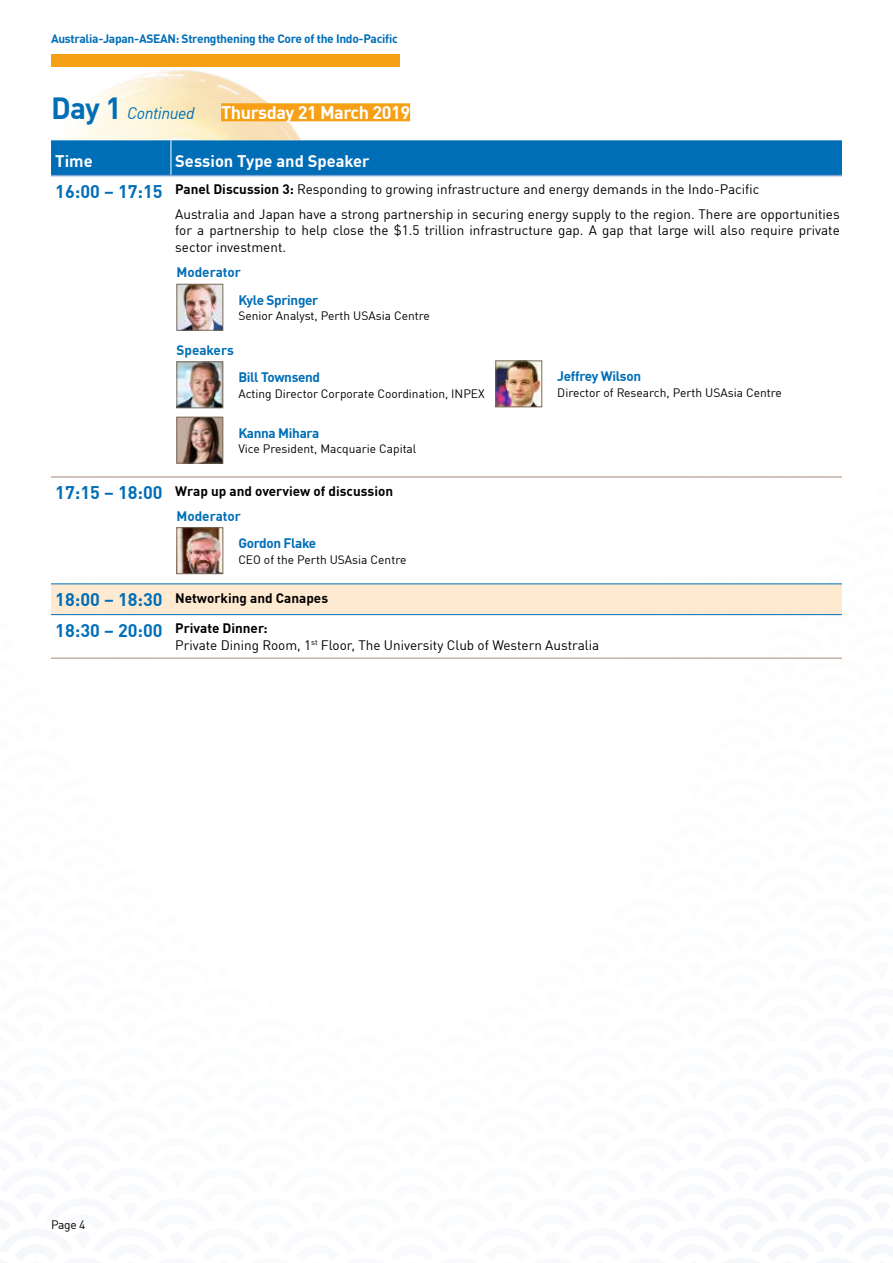
<style>
.page{position:relative;width:893px;height:1263px;background:#fff}
.page>*{position:absolute;margin:0;border:0;box-sizing:border-box;transform-origin:0 0}
.t1{font:700 18px "DIN Offc";letter-spacing:-.025em;color:#fff}
.t2{font:700 16.5px "DIN Offc";color:#fff}
.t3{font:italic 16.5px "DIN Offc";letter-spacing:-.025em;color:#006eb7}
.t4{font:13.5px/16.2px "DIN Offc";color:#000}
.t5{font:700 13.5px/28px "DIN Offc";letter-spacing:-.025em;color:#006eb7}
.t6{font:700 13.5px "DIN Offc";color:#000}
.t7{font:700 13.5px "DIN Offc";color:#006eb7}
.t8{font:12px "DIN Offc";color:#000}
.t9{font:700 12px "DIN Offc";letter-spacing:-.025em;color:#006eb7}
.s1{font-weight:700;font-style:normal;font-size:30px}
.s2{font-weight:700;font-size:18px;color:#006eb7}
.s3{font-weight:700}
.s4{font-size:18px;color:#006eb7}
</style>
<div class="page">
<div style="left:51px;top:140px;width:791px;height:35px;background:#006eb7"></div>
<div style="left:51px;top:584px;width:791px;height:30px;background:#feead0"></div>
<hr style="left:171px;top:140px;width:1px;height:35px;background:#fff">
<hr style="left:51px;top:583px;width:120px;height:1px;background:#006eb7">
<hr style="left:171px;top:583px;width:671px;height:1px;background:#006eb7">
<hr style="left:51px;top:614px;width:120px;height:1px;background:#006eb7">
<hr style="left:171px;top:614px;width:671px;height:1px;background:#006eb7">
<hr style="left:51px;top:175px;width:120px;height:1px;background:#81a3d6">
<hr style="left:171px;top:175px;width:671px;height:1px;background:#81a3d6">
<hr style="left:51px;top:477px;width:120px;height:1px;background:#a48a7a">
<hr style="left:51px;top:658px;width:120px;height:1px;background:#a48a7a">
<hr style="left:171px;top:477px;width:671px;height:1px;background:#a48a7a">
<hr style="left:171px;top:658px;width:671px;height:1px;background:#a48a7a">
<img style="left:74px;top:69px;width:243px;height:71px">
<div style="left:221px;top:103px;width:189px;height:18px;background:#f6a015"></div>
<img style="left:178px;top:286px;width:43px;height:43px">
<div style="left:176px;top:284px;width:47px;height:47px;border:1px solid #7b6a58"></div>
<img style="left:178px;top:529px;width:43px;height:43px">
<div style="left:176px;top:527px;width:47px;height:47px;border:1px solid #7b6a58"></div>
<img style="left:178px;top:363px;width:43px;height:43px">
<div style="left:176px;top:361px;width:47px;height:47px;border:1px solid #7b6a58"></div>
<img style="left:178px;top:419px;width:43px;height:42px">
<div style="left:176px;top:417px;width:47px;height:46px;border:1px solid #7b6a58"></div>
<img style="left:497px;top:362px;width:43px;height:43px">
<div style="left:495px;top:360px;width:47px;height:47px;border:1px solid #7b6a58"></div>
<div style="left:51px;top:54px;width:349px;height:13px;background:#f6a015"></div>
<p class="t9" style="left:51px;top:31px;width:348px">Australia-Japan-ASEAN: Strengthening the Core of the Indo-Pacific</p>
<p class="t3" style="left:51px;top:103px;width:145px"><span class="s1">Day 1</span> Continued</p>
<h1 class="t1" style="left:221px;top:101px;width:190px">Thursday 21 March 2019</h1>
<p class="t2" style="left:55px;top:150px;width:39px">Time</p>
<p class="t2" style="left:175px;top:150px;width:196px">Session Type and Speaker</p>
<p class="t4" style="left:175px;top:177px;width:666px;line-height:24.8px;text-indent:-120px"><span class="s2">16:00 – 17:15</span> <span class="s3">Panel Discussion 3:</span> Responding to growing infrastructure and energy demands in the Indo-Pacific<br>Australia and Japan have a strong partnership in securing energy supply to the region. There are opportunities</p>
<p class="t4" style="left:175px;top:222px;width:666px">for a partnership to help close the $1.5 trillion infrastructure gap. A gap that large will also require private sector investment.</p>
<p class="t5" style="left:238px;top:258px;width:82px;text-indent:-62px">Moderator<br>Kyle Springer</p>
<p class="t8" style="left:238px;top:308px;width:193px">Senior Analyst, Perth USAsia Centre</p>
<p class="t7" style="left:176px;top:341px;width:59px">Speakers</p>
<p class="t5" style="left:238px;top:363px;width:83px">Bill Townsend</p>
<p class="t8" style="left:238px;top:386px;width:248px">Acting Director Corporate Coordination, INPEX</p>
<p class="t5" style="left:238px;top:418px;width:83px">Kanna Mihara</p>
<p class="t8" style="left:238px;top:441px;width:180px">Vice President, Macquarie Capital</p>
<p class="t6" style="left:55px;top:482px;width:339px"><span class="s4">17:15 – 18:00</span> Wrap up and overview of discussion</p>
<p class="t5" style="left:238px;top:501px;width:79px;line-height:27.5px;text-indent:-62px">Moderator<br>Gordon Flake</p>
<p class="t8" style="left:238px;top:552px;width:170px">CEO of the Perth USAsia Centre</p>
<p class="t5" style="left:557px;top:362px;width:85px">Jeffrey Wilson</p>
<p class="t8" style="left:557px;top:385px;width:226px">Director of Research, Perth USAsia Centre</p>
<p class="t6" style="left:55px;top:589px;width:274px"><span class="s4">18:00 – 18:30</span> Networking and Canapes</p>
<p class="t4" style="left:175px;top:620px;width:426px;text-indent:-120px"><span class="s2">18:30 – 20:00</span> <span class="s3">Private Dinner:<br></span>Private Dining Room, 1<sup>st</sup> Floor, The University Club of Western Australia</p>
<p class="t8" style="left:51px;top:1217px;width:36px">Page 4</p>
</div>
